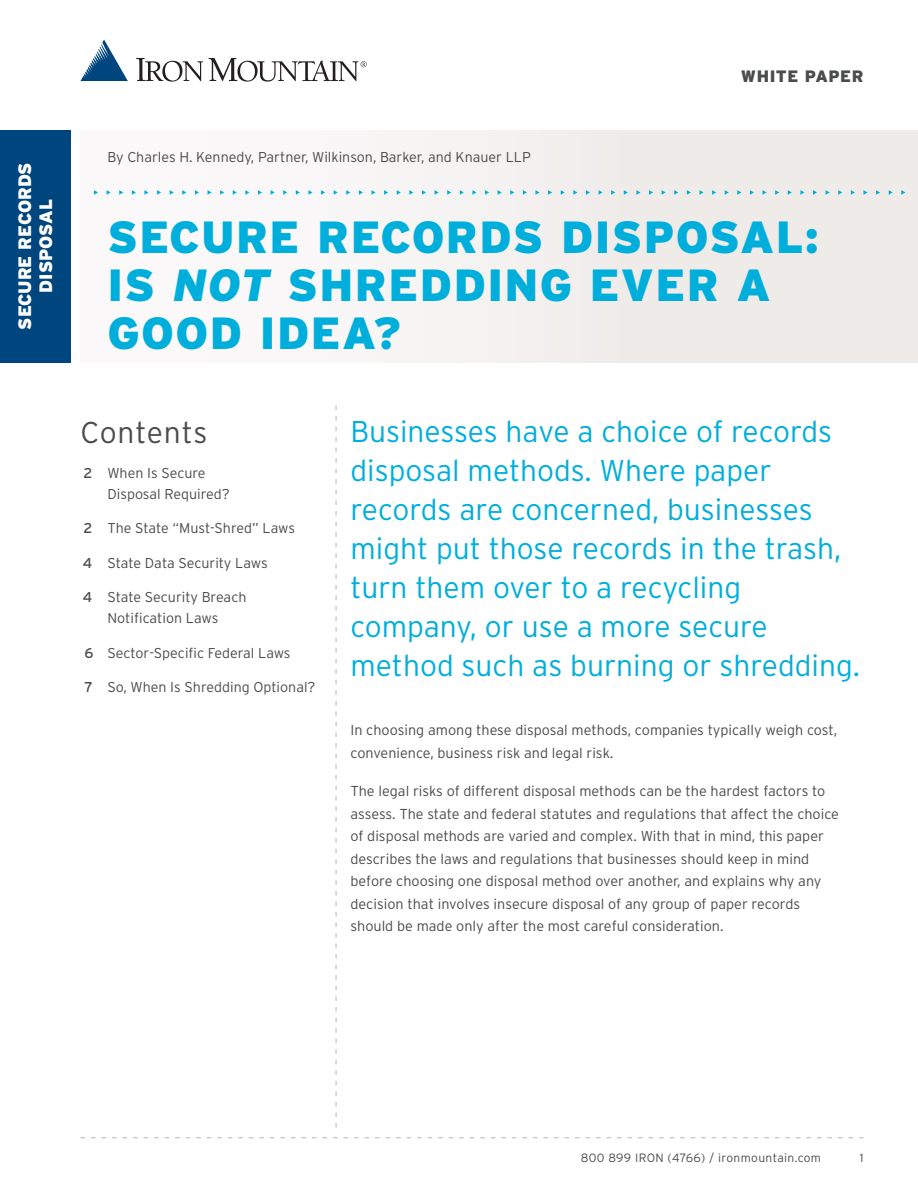
<style>
.page{position:relative;width:918px;height:1188px;background:#fff}
.page>*{position:absolute;margin:0;border:0;box-sizing:border-box;transform-origin:0 0}
.Cover_headline_30pt{font:900 45px/48px "Interstate";letter-spacing:.03em;color:#00aedc}
.Quote_20pt__blue{font:300 30px/39px "Interstate";color:#00aedc}
.Contents_headline_20{font:300 30px "Interstate";letter-spacing:.025em;color:#4b4c4d}
.Body_9_5pt{font:900 18px/21px "Interstate";color:#fff;text-align:center}
.t1{font:900 16.5px "Interstate";letter-spacing:.03em;color:#4b4c4d}
.Body_9_5pt-2{font:300 14.4px/22.5px "Interstate";color:#4b4c4d}
.Contents_body_9_5pt{font:300 14.25px/21px "Interstate";color:#4b4c4d}
.Body_9_5pt-3{font:300 14.25px "Interstate";color:#4b4c4d}
.footer_pagination_8p{font:300 12px "Interstate";letter-spacing:.03em;color:#4b4c4d}
.s1{font-style:italic}
.s2{font-weight:400}
</style>
<div class="page">
<svg style="left:81px;top:40px;width:47px;height:41px"></svg>
<svg style="left:136px;top:58px;width:67px;height:24px"></svg>
<svg style="left:209px;top:58px;width:158px;height:24px"></svg>
<div style="left:81px;top:130px;width:837px;height:232px;background:#f4f2f0"></div>
<svg style="left:94px;top:190px;width:4px;height:5px"></svg>
<svg style="left:107px;top:190px;width:4px;height:5px"></svg>
<svg style="left:119px;top:190px;width:4px;height:5px"></svg>
<svg style="left:132px;top:190px;width:4px;height:5px"></svg>
<svg style="left:144px;top:190px;width:5px;height:5px"></svg>
<svg style="left:157px;top:190px;width:4px;height:5px"></svg>
<svg style="left:170px;top:190px;width:4px;height:5px"></svg>
<svg style="left:182px;top:190px;width:4px;height:5px"></svg>
<svg style="left:195px;top:190px;width:4px;height:5px"></svg>
<svg style="left:208px;top:190px;width:4px;height:5px"></svg>
<svg style="left:220px;top:190px;width:4px;height:5px"></svg>
<svg style="left:233px;top:190px;width:4px;height:5px"></svg>
<svg style="left:245px;top:190px;width:4px;height:5px"></svg>
<svg style="left:258px;top:190px;width:4px;height:5px"></svg>
<svg style="left:271px;top:190px;width:4px;height:5px"></svg>
<svg style="left:283px;top:190px;width:4px;height:5px"></svg>
<svg style="left:296px;top:190px;width:4px;height:5px"></svg>
<svg style="left:308px;top:190px;width:4px;height:5px"></svg>
<svg style="left:321px;top:190px;width:4px;height:5px"></svg>
<svg style="left:334px;top:190px;width:4px;height:5px"></svg>
<svg style="left:346px;top:190px;width:4px;height:5px"></svg>
<svg style="left:359px;top:190px;width:4px;height:5px"></svg>
<svg style="left:372px;top:190px;width:4px;height:5px"></svg>
<svg style="left:384px;top:190px;width:4px;height:5px"></svg>
<svg style="left:397px;top:190px;width:4px;height:5px"></svg>
<svg style="left:409px;top:190px;width:4px;height:5px"></svg>
<svg style="left:422px;top:190px;width:4px;height:5px"></svg>
<svg style="left:435px;top:190px;width:4px;height:5px"></svg>
<svg style="left:447px;top:190px;width:4px;height:5px"></svg>
<svg style="left:460px;top:190px;width:4px;height:5px"></svg>
<svg style="left:472px;top:190px;width:4px;height:5px"></svg>
<svg style="left:485px;top:190px;width:4px;height:5px"></svg>
<svg style="left:498px;top:190px;width:4px;height:5px"></svg>
<svg style="left:510px;top:190px;width:4px;height:5px"></svg>
<svg style="left:523px;top:190px;width:4px;height:5px"></svg>
<svg style="left:535px;top:190px;width:5px;height:5px"></svg>
<svg style="left:548px;top:190px;width:4px;height:5px"></svg>
<svg style="left:561px;top:190px;width:4px;height:5px"></svg>
<svg style="left:573px;top:190px;width:4px;height:5px"></svg>
<svg style="left:586px;top:190px;width:4px;height:5px"></svg>
<svg style="left:599px;top:190px;width:4px;height:5px"></svg>
<svg style="left:611px;top:190px;width:4px;height:5px"></svg>
<svg style="left:624px;top:190px;width:4px;height:5px"></svg>
<svg style="left:636px;top:190px;width:4px;height:5px"></svg>
<svg style="left:649px;top:190px;width:4px;height:5px"></svg>
<svg style="left:662px;top:190px;width:4px;height:5px"></svg>
<svg style="left:674px;top:190px;width:4px;height:5px"></svg>
<svg style="left:687px;top:190px;width:4px;height:5px"></svg>
<svg style="left:699px;top:190px;width:5px;height:5px"></svg>
<svg style="left:712px;top:190px;width:4px;height:5px"></svg>
<svg style="left:725px;top:190px;width:4px;height:5px"></svg>
<svg style="left:737px;top:190px;width:4px;height:5px"></svg>
<svg style="left:750px;top:190px;width:4px;height:5px"></svg>
<svg style="left:763px;top:190px;width:4px;height:5px"></svg>
<svg style="left:775px;top:190px;width:4px;height:5px"></svg>
<svg style="left:788px;top:190px;width:4px;height:5px"></svg>
<svg style="left:800px;top:190px;width:4px;height:5px"></svg>
<svg style="left:813px;top:190px;width:4px;height:5px"></svg>
<svg style="left:826px;top:190px;width:4px;height:5px"></svg>
<svg style="left:838px;top:190px;width:4px;height:5px"></svg>
<svg style="left:851px;top:190px;width:4px;height:5px"></svg>
<svg style="left:863px;top:190px;width:5px;height:5px"></svg>
<svg style="left:876px;top:190px;width:4px;height:5px"></svg>
<svg style="left:889px;top:190px;width:4px;height:5px"></svg>
<svg style="left:901px;top:190px;width:4px;height:5px"></svg>
<svg style="left:336px;top:406px;width:1px;height:722px"></svg>
<svg style="left:81px;top:1137px;width:783px;height:1px"></svg>
<div style="left:0;top:130px;width:70px;height:232px;background:#00467e"></div>
<p class="Body_9_5pt" style="left:14px;top:330px;width:169px;rotate:-90deg">SECURE RECORDS<br>DISPOSAL</p>
<p class="Body_9_5pt-3" style="left:108px;top:148px;width:425px">By Charles H. Kennedy, Partner, Wilkinson, Barker, and Knauer LLP</p>
<p class="t1" style="left:741px;top:66px;width:124px">WHITE PAPER</p>
<p class="Cover_headline_30pt" style="left:108px;top:212px;width:713px">SECURE RECORDS DISPOSAL:<br>IS <span class="s1">NOT</span> SHREDDING EVER A<br>GOOD IDEA?</p>
<p class="Contents_headline_20" style="left:81px;top:414px;width:129px">Contents</p>
<p class="Contents_body_9_5pt" style="left:108px;top:462px;width:124px;text-indent:-24px"><span class="s2">2</span> When Is Secure<br>Disposal Required?</p>
<p class="Contents_body_9_5pt" style="left:83px;top:517px;width:213px"><span class="s2">2</span> The State “Must-Shred” Laws</p>
<p class="Contents_body_9_5pt" style="left:83px;top:552px;width:186px"><span class="s2">4</span> State Data Security Laws</p>
<p class="Contents_body_9_5pt" style="left:83px;top:586px;width:165px;text-align:center"><span class="s2">4</span> State Security Breach<br>Notification Laws</p>
<p class="Contents_body_9_5pt" style="left:84px;top:642px;width:208px"><span class="s2">6</span> Sector-Specific Federal Laws</p>
<p class="Contents_body_9_5pt" style="left:84px;top:676px;width:233px"><span class="s2">7</span> So, When Is Shredding Optional?</p>
<p class="Quote_20pt__blue" style="left:351px;top:412px;width:511px">Businesses have a choice of records disposal methods. Where paper records are concerned, businesses might put those records in the trash, turn them over to a recycling company, or use a more secure method such as burning or shredding.</p>
<p class="Body_9_5pt-2" style="left:351px;top:719px;width:488px">In choosing among these disposal methods, companies typically weigh cost, convenience, business risk and legal risk.</p>
<p class="Body_9_5pt-2" style="left:351px;top:780px;width:490px">The legal risks of different disposal methods can be the hardest factors to assess. The state and federal statutes and regulations that affect the choice of disposal methods are varied and complex. With that in mind, this paper describes the laws and regulations that businesses should keep in mind before choosing one disposal method over another, and explains why any decision that involves insecure disposal of any group of paper records should be made only after the most careful consideration.</p>
<p class="footer_pagination_8p" style="left:581px;top:1150px;width:242px">800 899 IRON (4766) / ironmountain.com</p>
<p class="footer_pagination_8p" style="left:860px;top:1150px;width:5px">1</p>
</div>
